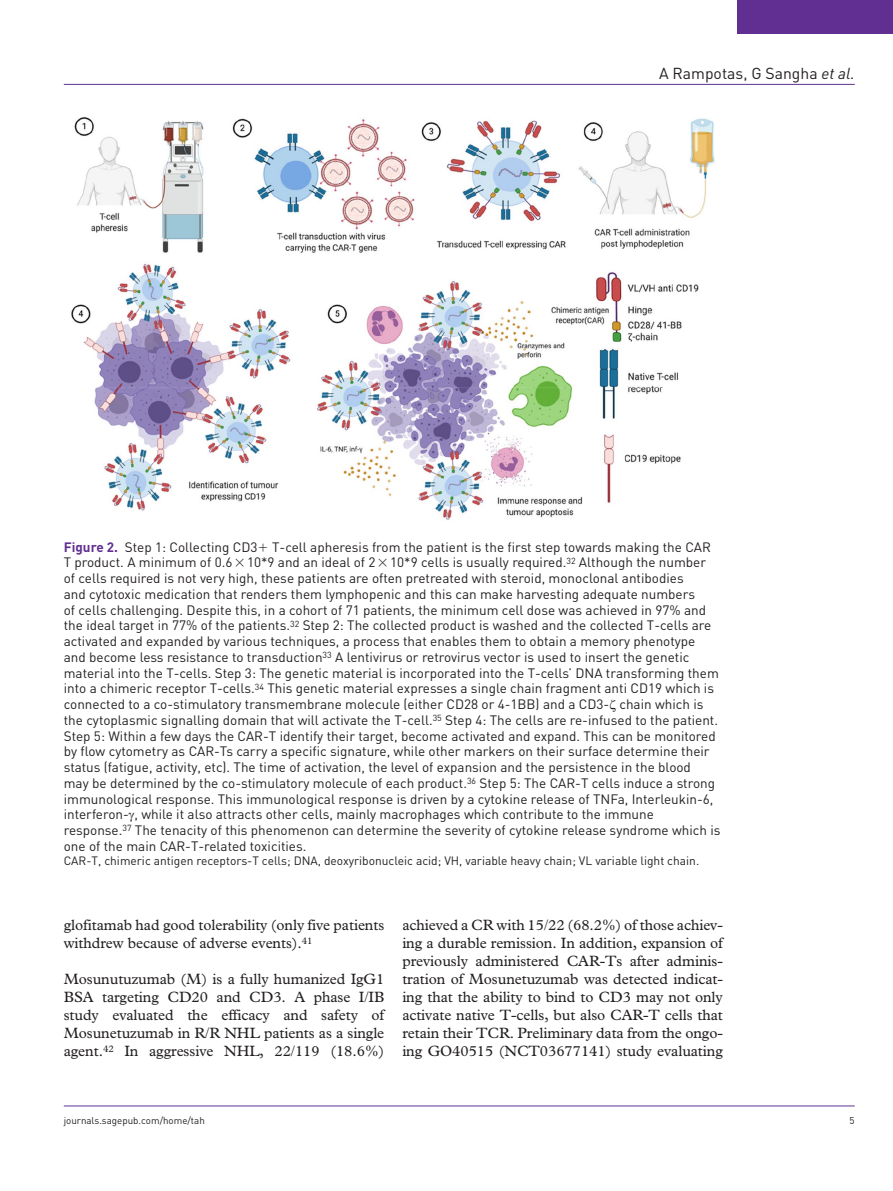
<style>
.page{position:relative;width:893px;height:1191px;background:#fff}
.page>*{position:absolute;margin:0;border:0;box-sizing:border-box;transform-origin:0 0}
.t1{font:15.75px "DIN";color:#231f20}
.t2{font:15px/18px "Plantin Std";letter-spacing:-.005em;color:#231f20;text-align:justify}
.t3{font:13.5px/15.8px "DIN";color:#231f20}
.t4{font:12px "DIN";color:#231f20}
.t5{font:9.75px "DIN";color:#231f20}
.s1{font-style:italic}
.s2{font-weight:700;color:#612f92}
</style>
<div class="page">
<hr style="left:64px;top:84px;width:791px;height:1px;background:#612f92">
<hr style="left:64px;top:1105px;width:791px;height:1px;background:#612f92">
<div style="left:738px;top:0;width:155px;height:34px;background:#612f92"></div>
<img style="left:71px;top:117px;width:644px;height:403px">
<p class="t1" style="left:659px;top:63px;width:197px">A Rampotas, G Sangha <span class="s1">et al.</span></p>
<p class="t3" style="left:64px;top:538px;width:658px"><span class="s2">Figure 2.</span> Step 1: Collecting CD3 T-cell apheresis from the patient is the first step towards making the CAR T product. A minimum of 0.6 10*9 and an ideal of 2 10*9 cells is usually required.<sup>32</sup> Although the number of cells required is not very high, these patients are often pretreated with steroid, monoclonal antibodies<br>and cytotoxic medication that renders them lymphopenic and this can make harvesting adequate numbers<br>of cells challenging. Despite this, in a cohort of 71 patients, the minimum cell dose was achieved in 97% and the ideal target in 77% of the patients.<sup>32</sup> Step 2: The collected product is washed and the collected T-cells are activated and expanded by various techniques, a process that enables them to obtain a memory phenotype and become less resistance to transduction<sup>33</sup> A lentivirus or retrovirus vector is used to insert the genetic material into the T-cells. Step 3: The genetic material is incorporated into the T-cells’ DNA transforming them into a chimeric receptor T-cells.<sup>34</sup> This genetic material expresses a single chain fragment anti CD19 which is connected to a co-stimulatory transmembrane molecule (either CD28 or 4-1BB) and a CD3- chain which is the cytoplasmic signalling domain that will activate the T-cell.<sup>35</sup> Step 4: The cells are re-infused to the patient.<br>Step 5: Within a few days the CAR-T identify their target, become activated and expand. This can be monitored by flow cytometry as CAR-Ts carry a specific signature, while other markers on their surface determine their status (fatigue, activity, etc). The time of activation, the level of expansion and the persistence in the blood<br>may be determined by the co-stimulatory molecule of each product.<sup>36</sup> Step 5: The CAR-T cells induce a strong immunological response. This immunological response is driven by a cytokine release of TNFa, Interleukin-6, interferon- , while it also attracts other cells, mainly macrophages which contribute to the immune response.<sup>37</sup> The tenacity of this phenomenon can determine the severity of cytokine release syndrome which is one of the main CAR-T-related toxicities.</p>
<p class="t4" style="left:64px;top:853px;width:637px">CAR-T, chimeric antigen receptors-T cells; DNA, deoxyribonucleic acid; VH, variable heavy chain; VL variable light chain.</p>
<p class="t2" style="left:64px;top:916px;width:322px">glofitamab had good tolerability (only five patients withdrew because of adverse events).<sup>41</sup></p>
<p class="t2" style="left:64px;top:970px;width:322px">Mosunutuzumab (M) is a fully humanized IgG1<br>BSA targeting CD20 and CD3. A phase I/IB study evaluated the efficacy and safety of Mosunetuzumab in R/R NHL patients as a single agent.<sup>42</sup> In aggressive NHL, 22/119 (18.6%)</p>
<p class="t2" style="left:402px;top:916px;width:322px">achieved a CR with 15/22 (68.2%) of those achiev&shy;ing a durable remission. In addition, expansion of previously administered CAR-Ts after adminis&shy;tration of Mosunetuzumab was detected indicat&shy;ing that the ability to bind to CD3 may not only activate native T-cells, but also CAR-T cells that retain their TCR. Preliminary data from the ongo&shy;ing GO40515 (NCT03677141) study evaluating</p>
<p class="t5" style="left:64px;top:1114px;width:143px">journals.sagepub.com/home/tah</p>
<p class="t5" style="left:850px;top:1114px;width:7px">5</p>
</div>
